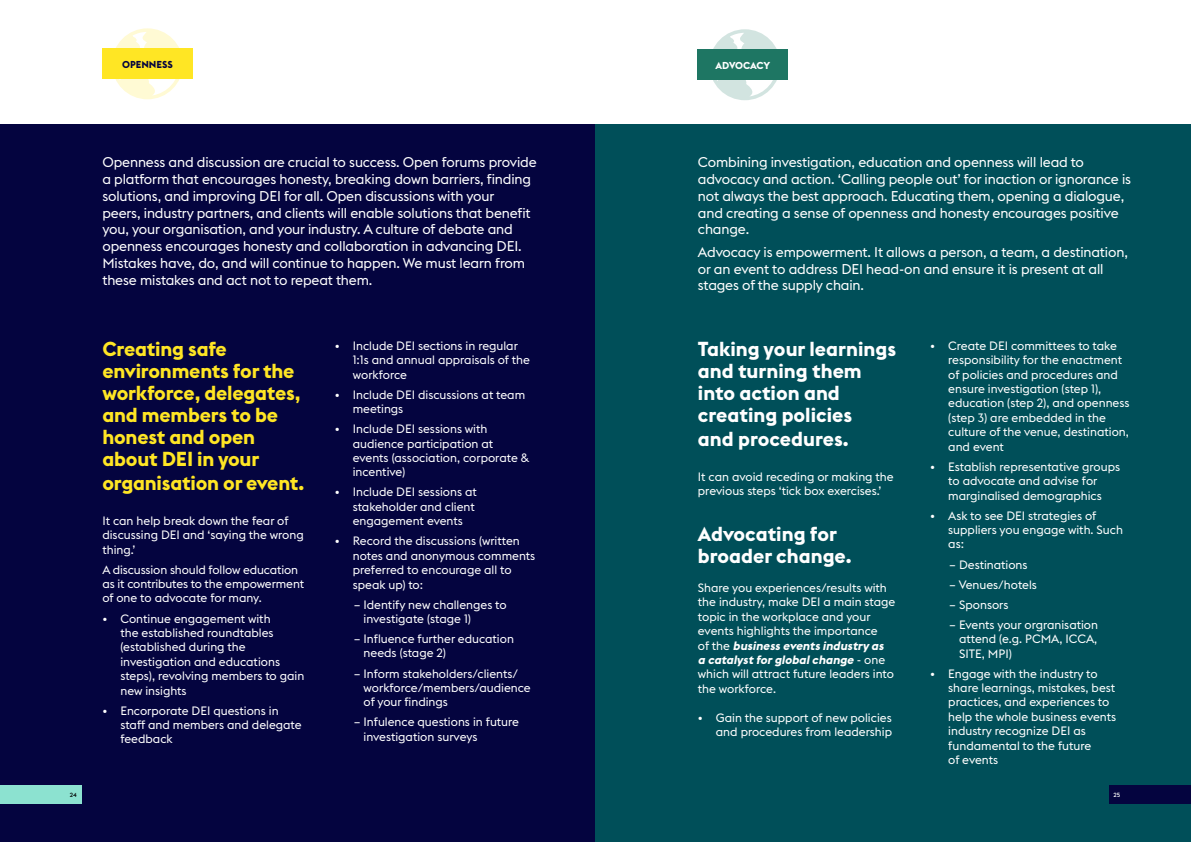
<style>
.page{position:relative;width:1191px;height:842px;background:#fff}
.page>*{position:absolute;margin:0;border:0;box-sizing:border-box;transform-origin:0 0}
.t1{font:700 20px/22px "Euclid Flex B";letter-spacing:-.01em;color:#ffe624}
.t2{font:700 20px/22px "Euclid Flex B";color:#fff}
.t3{font:14px/16.8px "Euclid Flex B";letter-spacing:-.01em;color:#fff}
.t4{font:12px/14.4px "Euclid Flex B";color:#fff}
.t5{font:700 10px "Euclid Flex B";color:#04043f}
.t6{font:700 10px "Euclid Flex B";letter-spacing:-.015em;color:#fff}
.t7{font:500 6px "Euclid Flex B";color:#000}
.t8{font:500 6px "Euclid Flex B";color:#fff}
.s1{font-weight:700;font-style:italic}
</style>
<div class="page">
<div style="left:0;top:125px;width:595px;height:717px;background:#04043f"></div>
<div style="left:595px;top:125px;width:596px;height:717px;background:#004f59"></div>
<svg style="left:713px;top:29px;width:64px;height:71px"></svg>
<div style="left:698px;top:49px;width:90px;height:31px;background:#1e7663"></div>
<svg style="left:115px;top:28px;width:65px;height:71px"></svg>
<div style="left:102px;top:48px;width:90px;height:31px;background:#ffe624"></div>
<div style="left:1108px;top:785px;width:83px;height:19px;background:#04043f"></div>
<div style="left:0;top:785px;width:82px;height:19px;background:#8ce2d0"></div>
<p class="t5" style="left:122px;top:59px;width:52px">OPENNESS</p>
<p class="t6" style="left:715px;top:59px;width:56px">ADVOCACY</p>
<p class="t3" style="left:102px;top:154px;width:436px">Openness and discussion are crucial to success. Open forums provide a platform that encourages honesty, breaking down barriers, finding solutions, and improving DEI for all. Open discussions with your<br>peers, industry partners, and clients will enable solutions that benefit you, your organisation, and your industry. A culture of debate and openness encourages honesty and collaboration in advancing DEI.<br>Mistakes have, do, and will continue to happen. We must learn from these mistakes and act not to repeat them.</p>
<h1 class="t1" style="left:102px;top:338px;width:200px">Creating safe environments for the workforce, delegates, and members to be honest and open about DEI in your</h1>
<h1 class="t1" style="left:102px;top:472px;width:203px">organisation or event.</h1>
<p class="t4" style="left:102px;top:513px;width:203px">It can help break down the fear of discussing DEI and ‘saying the wrong thing.’</p>
<p class="t4" style="left:102px;top:562px;width:203px">A discussion should follow education as it contributes to the empowerment of one to advocate for many.</p>
<p class="t4" style="left:120px;top:611px;width:185px;text-indent:-18px">• Continue engagement with<br>the established roundtables (established during the investigation and educations steps), revolving members to gain new insights</p>
<p class="t4" style="left:120px;top:703px;width:183px;text-indent:-18px">• Encorporate DEI questions in staff and members and delegate feedback</p>
<p class="t4" style="left:353px;top:338px;width:179px;text-indent:-18px">• Include DEI sections in regular<br>1:1s and annual appraisals of the workforce</p>
<p class="t4" style="left:353px;top:387px;width:174px;text-indent:-18px">• Include DEI discussions at team meetings</p>
<p class="t4" style="left:353px;top:422px;width:178px;text-indent:-18px">• Include DEI sessions with audience participation at events (association, corporate &amp; incentive)</p>
<p class="t4" style="left:353px;top:485px;width:126px;text-indent:-18px">• Include DEI sessions at stakeholder and client engagement events</p>
<p class="t4" style="left:353px;top:534px;width:184px;text-indent:-18px">• Record the discussions (written notes and anonymous comments preferred to encourage all to speak up) to:</p>
<p class="t4" style="left:363px;top:597px;width:145px;text-indent:-10px">– Identify new challenges to investigate (stage 1)</p>
<p class="t4" style="left:363px;top:632px;width:152px;text-indent:-10px">– Influence further education needs (stage 2)</p>
<p class="t4" style="left:363px;top:666px;width:169px;text-indent:-10px">– Inform stakeholders/clients/ workforce/members/audience of your findings</p>
<p class="t4" style="left:363px;top:715px;width:157px;text-indent:-10px">– Infulence questions in future investigation surveys</p>
<p class="t3" style="left:698px;top:154px;width:435px">Combining investigation, education and openness will lead to advocacy and action. ‘Calling people out’ for inaction or ignorance is not always the best approach. Educating them, opening a dialogue, and creating a sense of openness and honesty encourages positive change.</p>
<p class="t3" style="left:698px;top:244px;width:431px">Advocacy is empowerment. It allows a person, a team, a destination, or an event to address DEI head-on and ensure it is present at all stages of the supply chain.</p>
<h1 class="t2" style="left:698px;top:338px;width:200px">Taking your learnings and turning them into action and creating policies</h1>
<h1 class="t2" style="left:698px;top:428px;width:152px">and procedures.</h1>
<p class="t4" style="left:698px;top:469px;width:197px">It can avoid receding or making the previous steps ‘tick box exercises.’</p>
<h1 class="t2" style="left:698px;top:523px;width:155px">Advocating for broader change.</h1>
<p class="t4" style="left:698px;top:581px;width:199px">Share you experiences/results with the industry, make DEI a main stage topic in the workplace and your events highlights the importance<br>o f t h e <span class="s1">businesseventsindustryas acatalystforglobalchange</span>- o n e which will attract future leaders into the workforce.</p>
<p class="t4" style="left:698px;top:710px;width:196px;text-align:right">• Gain the support of new policies and procedures from leadership</p>
<p class="t4" style="left:948px;top:338px;width:183px;text-indent:-18px">• Create DEI committees to take responsibility for the enactment of policies and procedures and ensure investigation (step 1), education (step 2), and openness (step 3) are embedded in the culture of the venue, destination, and event</p>
<p class="t4" style="left:930px;top:459px;width:191px;text-align:center">• Establish representative groups to advocate and advise for marginalised demographics</p>
<p class="t4" style="left:948px;top:508px;width:176px;text-indent:-18px">• Ask to see DEI strategies of suppliers you engage with. Such as:</p>
<p class="t4" style="left:949px;top:557px;width:80px">– Destinations</p>
<p class="t4" style="left:949px;top:577px;width:89px">– Venues/hotels</p>
<p class="t4" style="left:949px;top:597px;width:61px">– Sponsors</p>
<p class="t4" style="left:959px;top:617px;width:140px;text-align:justify;text-indent:-10px">– Events your orgranisation attend (e.g. PCMA, ICCA, SITE, MPI)</p>
<p class="t4" style="left:948px;top:666px;width:169px;text-indent:-18px">• Engage with the industry to share learnings, mistakes, best practices, and experiences to help the whole business events industry recognize DEI as fundamental to the future<br>of events</p>
<p class="t7" style="left:70px;top:791px;width:8px">24</p>
<p class="t8" style="left:1113px;top:791px;width:8px">25</p>
</div>
